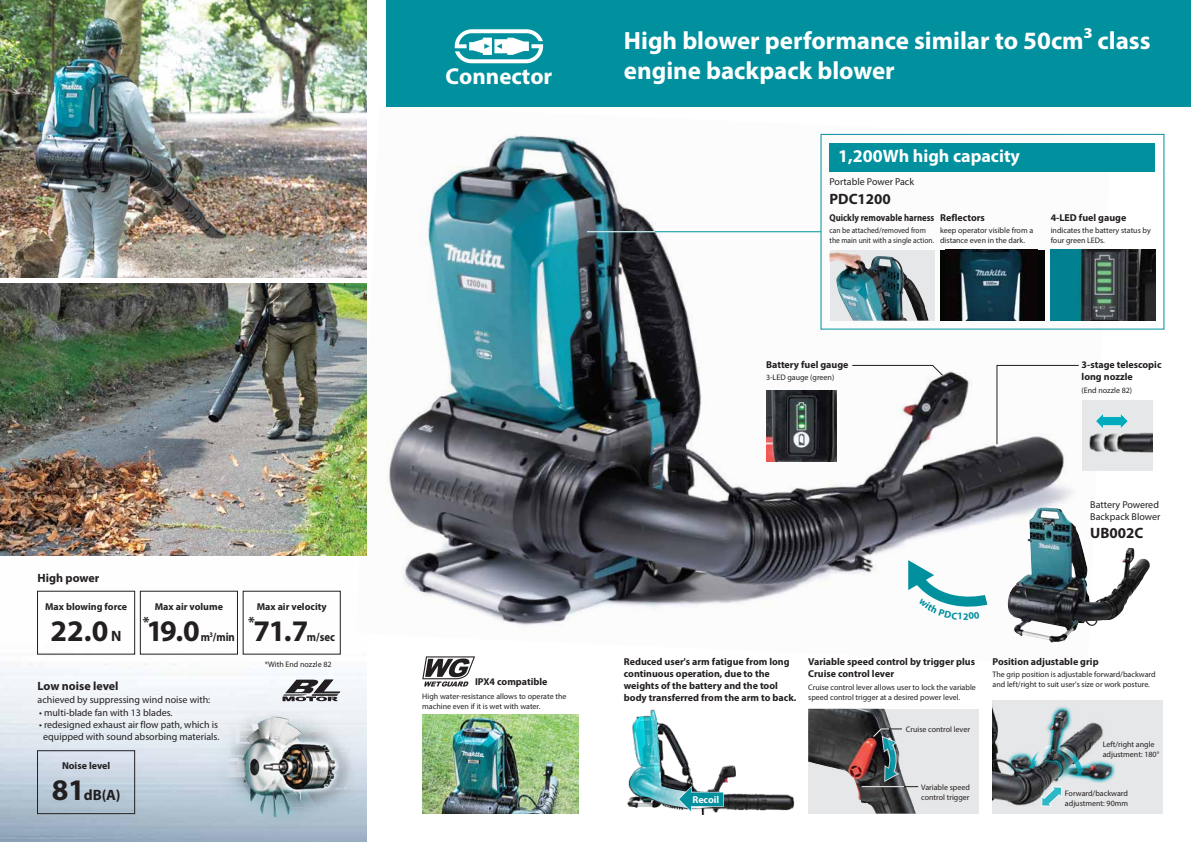
<style>
.page{position:relative;width:1191px;height:842px;background:#fff}
.page>*{position:absolute;margin:0;border:0;box-sizing:border-box;transform-origin:0 0}
.t1{font:700 30px "Myriad Pro";color:#231f20}
.t2{font:700 25px/30px "Myriad Pro";color:#fff}
.t3{font:700 23px "Myriad Pro";color:#fff}
.t4{font:700 18px "Myriad Pro";color:#fff}
.t5{font:700 15px "Myriad Pro";color:#231f20}
.t6{font:700 12px "Myriad Pro";color:#231f20}
.t7{font:700 12px "Myriad Pro";color:#231f20;scale:.9 1}
.t8{font:700 10px/12px "Myriad Pro";color:#231f20}
.t9{font:10px/12px "Myriad Pro";color:#231f20}
.t10{font:700 10px "Myriad Pro";color:#231f20;scale:.87 1}
.t11{font:700 10px "Myriad Pro";color:#fff}
.t12{font:8px/10px "Myriad Pro";color:#231f20}
.t13{font:8px/10px "Myriad Pro";color:#231f20;scale:.93 1}
.s1{font-size:15px}
.s2{font-size:30px}
</style>
<div class="page">
<img style="left:0;top:283px;width:366px;height:559px">
<img style="left:356px;top:106px;width:754px;height:559px">
<img style="left:0;top:0;width:366px;height:278px">
<div style="left:386px;top:0;width:805px;height:106px;background:#00909e"></div>
<img style="left:422px;top:714px;width:156px;height:100px">
<div style="left:992px;top:700px;width:170px;height:114px;background:#e6e7e8"></div>
<img style="left:992px;top:705px;width:124px;height:101px">
<img style="left:1028px;top:745px;width:56px;height:31px">
<svg style="left:1041px;top:786px;width:21px;height:21px"></svg>
<img style="left:1081px;top:400px;width:71px;height:71px">
<svg style="left:1095px;top:413px;width:33px;height:16px"></svg>
<img style="left:627px;top:709px;width:168px;height:105px">
<svg style="left:629px;top:711px;width:94px;height:101px"></svg>
<div style="left:808px;top:709px;width:170px;height:105px;background:#e6e7e8"></div>
<img style="left:808px;top:709px;width:108px;height:105px">
<svg style="left:422px;top:656px;width:53px;height:30px"></svg>
<svg style="left:455px;top:29px;width:88px;height:34px"></svg>
<img style="left:766px;top:390px;width:71px;height:71px">
<img style="left:215px;top:695px;width:140px;height:139px">
<div style="left:37px;top:750px;width:98px;height:64px;border:1px solid #231f20"></div>
<div style="left:37px;top:591px;width:98px;height:63px;border:1px solid #231f20"></div>
<div style="left:140px;top:591px;width:98px;height:63px;border:1px solid #231f20"></div>
<svg style="left:283px;top:680px;width:57px;height:21px"></svg>
<svg style="left:996px;top:365px;width:83px;height:80px"></svg>
<hr style="left:861px;top:786px;width:57px;height:1px;background:#231f20">
<hr style="left:861px;top:786px;width:43px;height:1px;background:#fff">
<svg style="left:873px;top:728px;width:29px;height:54px;background:#536a6e"></svg>
<div style="left:829px;top:143px;width:326px;height:28px;background:#00909e"></div>
<img style="left:1050px;top:250px;width:105px;height:71px">
<div style="left:829px;top:250px;width:105px;height:71px;background:#e6e7e8"></div>
<img style="left:829px;top:253px;width:99px;height:68px">
<div style="left:940px;top:250px;width:105px;height:71px;background:#0b0507"></div>
<img style="left:958px;top:250px;width:68px;height:71px">
<div style="left:820px;top:134px;width:344px;height:196px;border:1px solid #00909e"></div>
<hr style="left:587px;top:231px;width:234px;height:1px;background:#00909e">
<hr style="left:587px;top:231px;width:68px;height:1px;background:#fff">
<svg style="left:851px;top:365px;width:92px;height:11px"></svg>
<img style="left:1007px;top:508px;width:121px;height:134px">
<svg style="left:904px;top:560px;width:92px;height:60px"></svg>
<h3 class="t6" style="left:38px;top:570px;width:63px">High power</h3>
<p class="t8" style="left:45px;top:600px;width:83px">Max blowing force</p>
<h1 class="t1" style="left:51px;top:611px;width:72px">22.0 <span class="s1">N</span></h1>
<p class="t8" style="left:155px;top:600px;width:70px">Max air volume</p>
<h3 class="t5" style="left:143px;top:612px;width:8px">*</h3>
<h1 class="t1" style="left:147px;top:611px;width:55px">19.0</h1>
<h3 class="t7" style="left:201px;top:629px;width:39px">m<sup>3</sup>/min</h3>
<h3 class="t6" style="left:38px;top:678px;width:82px">Low noise level</h3>
<p class="t9" style="left:38px;top:693px;width:174px">achieved by suppressing wind noise with:</p>
<p class="t9" style="left:39px;top:707px;width:135px">• multi-blade fan with 13 blades.</p>
<p class="t9" style="left:39px;top:719px;width:182px;text-align:center">• redesigned exhaust air flow path, which is equipped with sound absorbing materials.</p>
<p class="t8" style="left:62px;top:759px;width:50px">Noise level</p>
<h3 class="t5" style="left:52px;top:785px;width:70px"><span class="s2">81</span>dB(A)</h3>
<p class="t8" style="left:257px;top:600px;width:71px">Max air velocity</p>
<h3 class="t5" style="left:248px;top:612px;width:8px">*</h3>
<h1 class="t1" style="left:254px;top:611px;width:56px">71.7</h1>
<h3 class="t7" style="left:307px;top:629px;width:33px">m/sec</h3>
<p class="t12" style="left:265px;top:659px;width:68px">*With End nozzle 82</p>
<h3 class="t3" style="left:445px;top:61px;width:108px">Connector</h3>
<p class="t8" style="left:475px;top:675px;width:74px">IPX4 compatible</p>
<p class="t12" style="left:422px;top:691px;width:146px">High water-resistance allows to operate the machine even if it is wet with water.</p>
<h2 class="t2" style="left:624px;top:24px;width:528px">High blower performance similar to 50cm³ class engine backpack blower</h2>
<h3 class="t4" style="left:838px;top:144px;width:183px">1,200Wh high capacity</h3>
<p class="t9" style="left:829px;top:176px;width:86px">Portable Power Pack</p>
<h3 class="t5" style="left:829px;top:189px;width:63px">PDC1200</h3>
<p class="t10" style="left:829px;top:211px;width:180px">Quickly removable harness Reflectors</p>
<p class="t8" style="left:1050px;top:211px;width:77px">4-LED fuel gauge</p>
<p class="t13" style="left:829px;top:226px;width:114px">can be attached/removed from the main unit with a single action.</p>
<p class="t12" style="left:940px;top:226px;width:95px">keep operator visible from a distance even in the dark.</p>
<p class="t12" style="left:1050px;top:226px;width:102px">indicates the battery status by four green LEDs.</p>
<p class="t8" style="left:766px;top:358px;width:84px">Battery fuel gauge</p>
<p class="t12" style="left:766px;top:373px;width:70px">3-LED gauge (green)</p>
<p class="t8" style="left:1081px;top:358px;width:81px">3-stage telescopic long nozzle</p>
<p class="t12" style="left:1081px;top:385px;width:52px">(End nozzle 82)</p>
<p class="t9" style="left:1090px;top:499px;width:72px">Battery Powered<br>Backpack Blower</p>
<h3 class="t5" style="left:1090px;top:523px;width:55px">UB002C</h3>
<p class="t8" style="left:624px;top:655px;width:167px">Reduced user's arm fatigue from long</p>
<p class="t8" style="left:992px;top:655px;width:108px">Position adjustable grip</p>
<p class="t8" style="left:624px;top:667px;width:174px">continuous operation, due to the weights of the battery and the tool body transferred from the arm to back.</p>
<p class="t8" style="left:808px;top:655px;width:168px">Variable speed control by trigger plus<br>Cruise control lever</p>
<p class="t12" style="left:992px;top:669px;width:165px">The grip position is adjustable forward/backward and left/right to suit user's size or work posture.</p>
<p class="t12" style="left:808px;top:682px;width:169px">Cruise control lever allows user to lock the variable speed control trigger at a desired power level.</p>
<p class="t11" style="left:692px;top:793px;width:28px">Recoil</p>
<p class="t12" style="left:905px;top:724px;width:66px">Cruise control lever</p>
<p class="t12" style="left:921px;top:782px;width:50px">Variable speed control trigger</p>
<p class="t12" style="left:1102px;top:739px;width:58px">Left/right angle adjustment: 180°</p>
<p class="t12" style="left:1065px;top:788px;width:65px">Forward/backward adjustment: 90mm</p>
</div>
